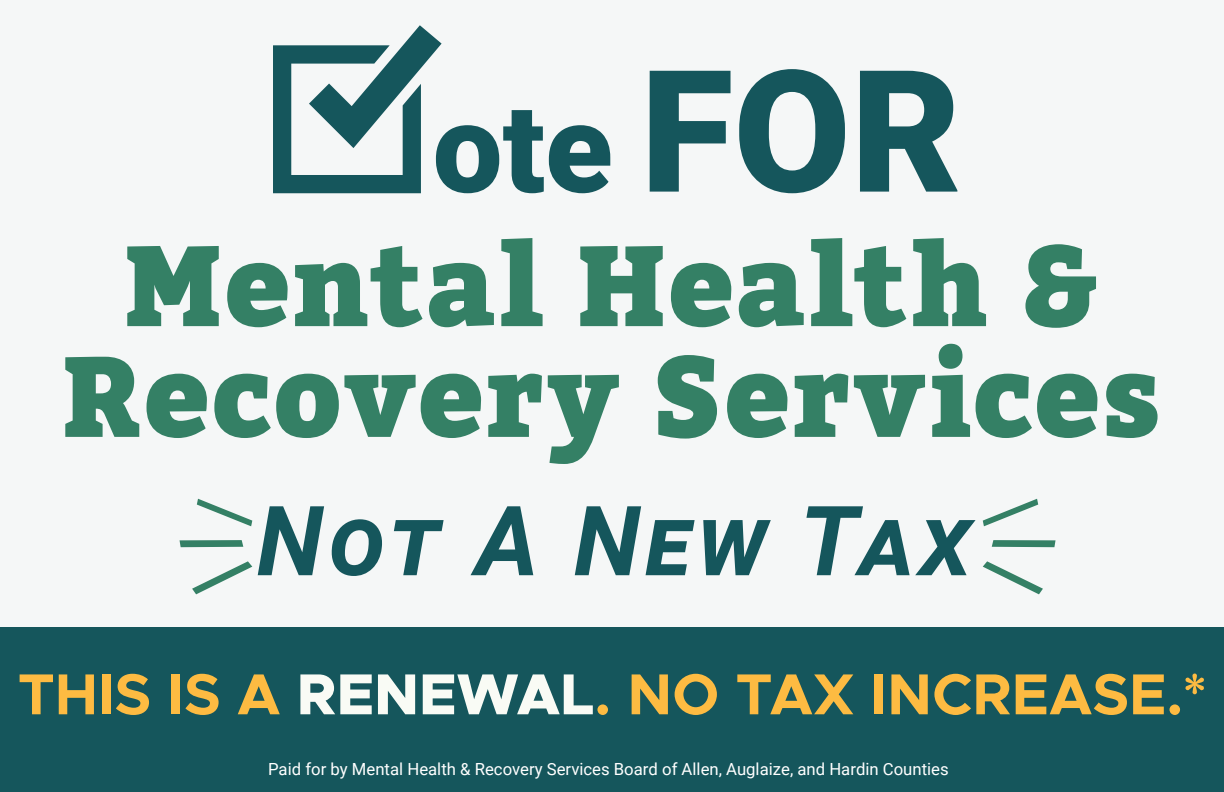
<style>
.page{position:relative;width:1224px;height:792px;background:#fff}
.page>*{position:absolute;margin:0;border:0;box-sizing:border-box;transform-origin:0 0}
.t1{font:900 113px/110.8px "Bitter";letter-spacing:.015em;color:#348065;text-align:center}
.t2{font:italic 700 97px "Roboto";letter-spacing:.055em;color:#15565c}
.t3{font:700 58px "Metropolis";color:#fdbb42}
.t4{font:16.8px "Roboto";color:#fff}
.s1{font-weight:800;color:#f9fbf5}
</style>
<div class="page">
<div style="left:0;top:627px;width:1224px;height:165px;background:#15565c"></div>
<div style="left:0;top:0;width:1224px;height:627px;background:#f5f7f7"></div>
<svg style="left:197px;top:499px;width:55px;height:27px"></svg>
<svg style="left:192px;top:561px;width:60px;height:33px"></svg>
<svg style="left:180px;top:540px;width:63px;height:7px"></svg>
<svg style="left:983px;top:499px;width:55px;height:27px"></svg>
<svg style="left:983px;top:561px;width:60px;height:33px"></svg>
<svg style="left:992px;top:540px;width:64px;height:7px"></svg>
<svg style="left:650px;top:71px;width:81px;height:121px"></svg>
<svg style="left:739px;top:69px;width:106px;height:124px"></svg>
<svg style="left:860px;top:71px;width:97px;height:121px"></svg>
<svg style="left:273px;top:25px;width:337px;height:168px"></svg>
<h1 class="t1" style="left:61px;top:232px;width:1101px">Mental Health &amp;<br>Recovery Services</h1>
<h2 class="t2" style="left:257px;top:473px;width:717px">NOT A NEW TAX</h2>
<h3 class="t3" style="left:18px;top:658px;width:1190px">THIS IS A <span class="s1">RENEWAL</span>. NO TAX INCREASE.*</h3>
<p class="t4" style="left:268px;top:758px;width:682px">Paid for by Mental Health &amp; Recovery Services Board of Allen, Auglaize, and Hardin Counties</p>
</div>
